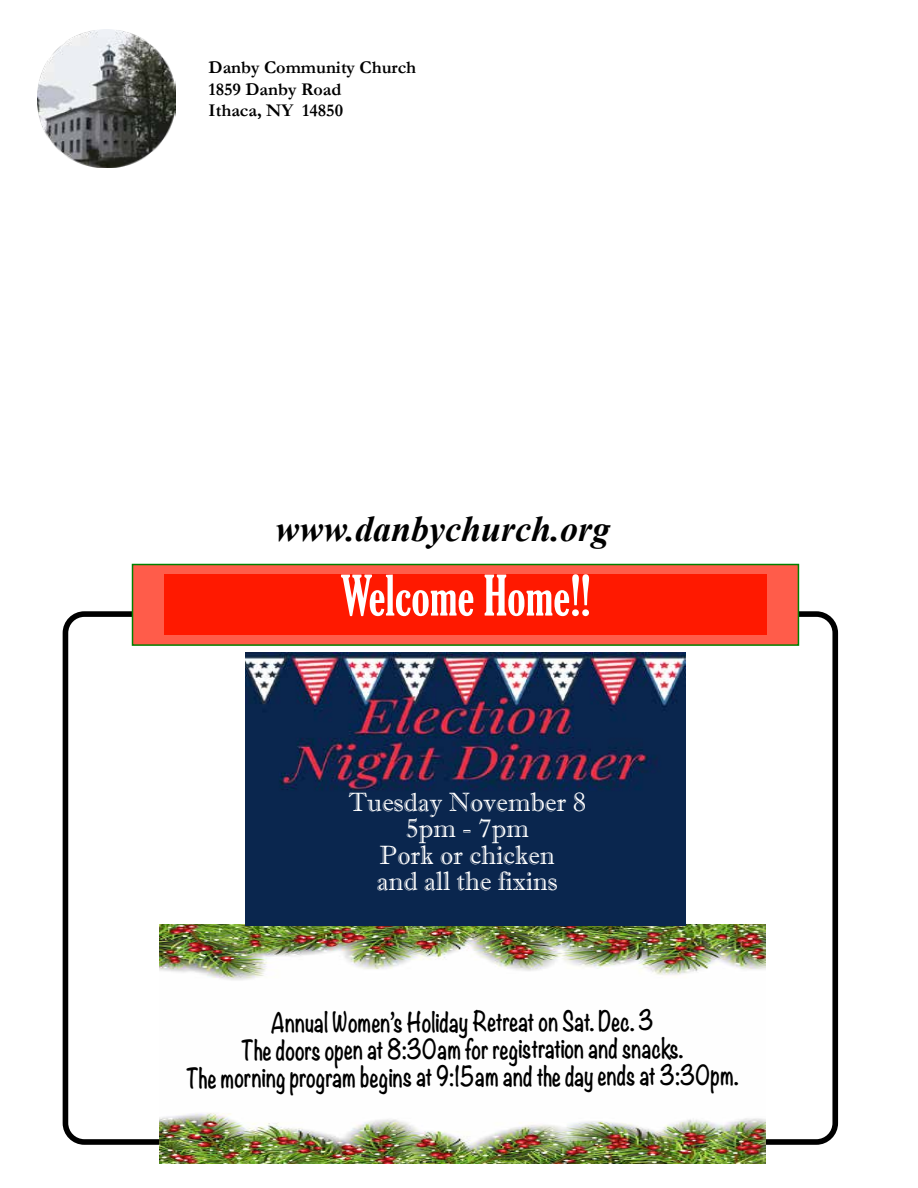
<style>
.page{position:relative;width:918px;height:1188px;background:#fff}
.page>*{position:absolute;margin:0;border:0;box-sizing:border-box;transform-origin:0 0}
.t1{font:extra-condensed 54px "Gloucester";color:#fff}
.t2{font:italic 700 36px "Times New Roman";color:#000}
.t3{font:26.55px/26.5px "Imprint MT Shadow";color:#fff;text-align:center}
.t4{font:700 24.6px/27.3px "Noteworthy";letter-spacing:-.01em;color:#000;text-align:center;scale:.77 1}
.t5{font:700 18px/21.6px "Garamond";color:#000}
</style>
<div class="page">
<div style="left:63px;top:611px;width:775px;height:534px;border:6px solid #000;border-radius:19px"></div>
<img style="left:37px;top:29px;width:139px;height:138px">
<div style="left:132px;top:564px;width:667px;height:82px;background:#ff5c4a;border:2px solid #008000"></div>
<div style="left:164px;top:574px;width:603px;height:60px;background:#ff1900"></div>
<img style="left:160px;top:924px;width:605px;height:240px">
<img style="left:246px;top:652px;width:440px;height:274px">
<p class="t5" style="left:209px;top:57px;width:209px">Danby Community Church<br>1859 Danby Road<br>Ithaca, NY 14850</p>
<h2 class="t2" style="left:275px;top:503px;width:336px">www.danbychurch.org</h2>
<h1 class="t1" style="left:340px;top:565px;width:252px">Welcome Home!!</h1>
<p class="t3" style="left:348px;top:789px;width:239px">Tuesday November 8<br>5pm - 7pm<br>Pork or chicken<br>and all the fixins</p>
<p class="t4" style="left:187px;top:1007px;width:719px">Annual Women’s Holiday Retreat on Sat. Dec. 3<br>The doors open at 8:30am for registration and snacks.<br>The morning program begins at 9:15am and the day ends at 3:30pm.</p>
</div>
